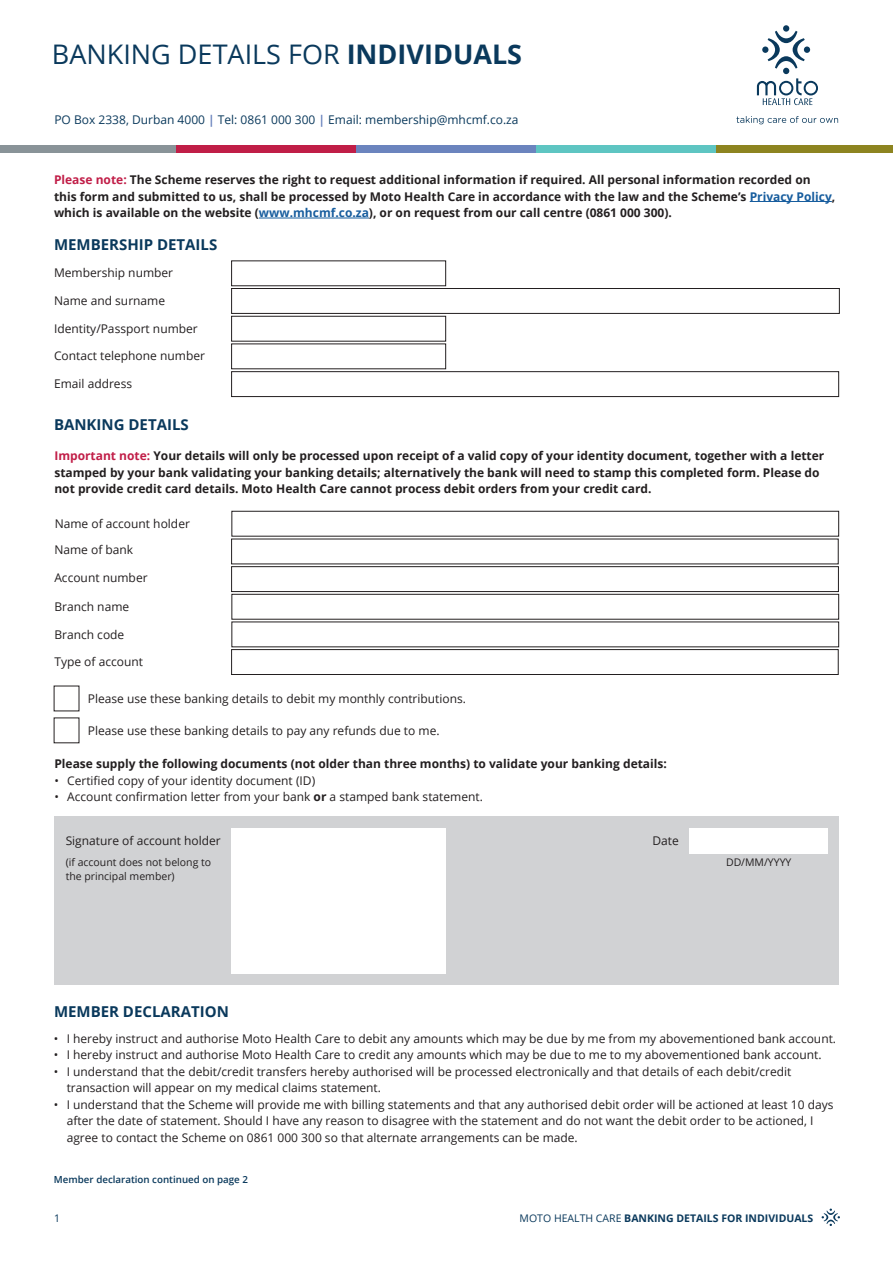
<style>
.page{position:relative;width:893px;height:1263px;background:#fff}
.page>*{position:absolute;margin:0;border:0;box-sizing:border-box;transform-origin:0 0}
.t1{font:27px "Open Sans";color:#0a395c}
.t2{font:700 15px "Open Sans";color:#0a395c}
.t3{font:12px/16.5px "Open Sans";color:#231f20}
.t4{font:700 12px/16.5px "Open Sans";color:#231f20}
.t5{font:12px "Open Sans";color:#0a395c}
.t6{font:10.5px "Open Sans";color:#231f20}
.t7{font:700 10.5px "Open Sans";color:#0a395c}
.t8{font:10.5px "Open Sans";color:#0a395c}
.t9{font:600 9.75px "Open Sans";color:#0a395c}
.s1{font-weight:700}
.s2{font-weight:700;color:#6b84be}
.s3{color:#c11e48}
.s4{color:#175d9e}
.s5{font-weight:400}
</style>
<div class="page">
<div style="left:231px;top:288px;width:609px;height:26px;border:1px solid #231f20"></div>
<div style="left:231px;top:316px;width:215px;height:25px;border:1px solid #231f20"></div>
<div style="left:231px;top:371px;width:608px;height:26px;border:1px solid #231f20"></div>
<svg style="left:736px;top:116px;width:102px;height:8px"></svg>
<div style="left:783px;top:25px;width:6px;height:7px;background:#0a395c;border-radius:50%"></div>
<svg style="left:757px;top:31px;width:61px;height:74px"></svg>
<div style="left:0;top:146px;width:176px;height:7px;background:#899398"></div>
<div style="left:176px;top:146px;width:180px;height:7px;background:#c01e47"></div>
<div style="left:356px;top:146px;width:180px;height:7px;background:#6b84be"></div>
<div style="left:536px;top:146px;width:181px;height:7px;background:#5ec5c2"></div>
<div style="left:717px;top:146px;width:176px;height:7px;background:#8d8420"></div>
<div style="left:232px;top:511px;width:607px;height:25px;border:1px solid #231f20"></div>
<div style="left:231px;top:566px;width:608px;height:26px;border:1px solid #231f20"></div>
<div style="left:232px;top:594px;width:607px;height:25px;border:1px solid #231f20"></div>
<div style="left:231px;top:649px;width:607px;height:26px;border:1px solid #231f20"></div>
<svg style="left:822px;top:1208px;width:18px;height:18px"></svg>
<div style="left:54px;top:816px;width:785px;height:169px;background:#d1d2d4"></div>
<div style="left:231px;top:828px;width:214px;height:146px;background:#fff"></div>
<div style="left:690px;top:828px;width:138px;height:26px;background:#fff"></div>
<hr style="left:750px;top:201px;width:82px;height:1px;background:#175d9e">
<hr style="left:259px;top:218px;width:110px;height:1px;background:#175d9e">
<h1 class="t1" style="left:52px;top:36px;width:472px">BANKING DETAILS FOR <span class="s1">INDIVIDUALS</span></h1>
<p class="t5" style="left:54px;top:111px;width:466px">PO Box 2338, Durban 4000 <span class="s2">|</span> Tel: 0861 000 300 <span class="s2">|</span> Email: membership@mhcmf.co.za</p>
<p class="t4" style="left:54px;top:171px;width:783px"><span class="s3">Please note:</span> The Scheme reserves the right to request additional information if required. All personal information recorded on this form and submitted to us, shall be processed by Moto Health Care in accordance with the law and the Scheme’s <span class="s4">Privacy Policy</span>, which is available on the website (<span class="s4">www.mhcmf.co.za</span>), or on request from our call centre (0861 000 300).</p>
<p class="t2" style="left:54px;top:234px;width:165px">MEMBERSHIP DETAILS</p>
<p class="t3" style="left:54px;top:264px;width:121px">Membership number</p>
<p class="t3" style="left:54px;top:292px;width:113px">Name and surname</p>
<p class="t3" style="left:54px;top:320px;width:145px">Identity/Passport number</p>
<p class="t3" style="left:54px;top:347px;width:152px">Contact telephone number</p>
<p class="t3" style="left:54px;top:375px;width:80px">Email address</p>
<p class="t2" style="left:54px;top:414px;width:136px">BANKING DETAILS</p>
<p class="t4" style="left:54px;top:447px;width:771px"><span class="s3">Important note:</span> Your details will only be processed upon receipt of a valid copy of your identity document, together with a letter stamped by your bank validating your banking details; alternatively the bank will need to stamp this completed form. Please do not provide credit card details. Moto Health Care cannot process debit orders from your credit card.</p>
<p class="t3" style="left:55px;top:515px;width:137px">Name of account holder</p>
<p class="t3" style="left:54px;top:541px;width:80px">Name of bank</p>
<p class="t3" style="left:54px;top:569px;width:95px">Account number</p>
<p class="t3" style="left:54px;top:598px;width:76px">Branch name</p>
<p class="t3" style="left:54px;top:626px;width:71px">Branch code</p>
<p class="t3" style="left:54px;top:653px;width:90px">Type of account</p>
<p class="t3" style="left:88px;top:690px;width:380px">Please use these banking details to debit my monthly contributions.</p>
<p class="t3" style="left:88px;top:722px;width:353px">Please use these banking details to pay any refunds due to me.</p>
<p class="t4" style="left:54px;top:755px;width:614px">Please supply the following documents (not older than three months) to validate your banking details:</p>
<p class="t3" style="left:54px;top:772px;width:262px">• Certified copy of your identity document (ID)</p>
<p class="t3" style="left:54px;top:788px;width:430px">• Account confirmation letter from your bank <span class="s1">or</span> a stamped bank statement.</p>
<p class="t3" style="left:66px;top:832px;width:157px">Signature of account holder</p>
<p class="t3" style="left:652px;top:832px;width:28px">Date</p>
<p class="t6" style="left:66px;top:855px;width:147px">(if account does not belong to</p>
<p class="t6" style="left:726px;top:855px;width:67px">DD/MM/YYYY</p>
<p class="t6" style="left:66px;top:869px;width:111px">the principal member)</p>
<p class="t2" style="left:54px;top:1001px;width:176px">MEMBER DECLARATION</p>
<p class="t3" style="left:54px;top:1030px;width:784px">• I hereby instruct and authorise Moto Health Care to debit any amounts which may be due by me from my abovementioned bank account.</p>
<p class="t3" style="left:54px;top:1046px;width:769px">• I hereby instruct and authorise Moto Health Care to credit any amounts which may be due to me to my abovementioned bank account.</p>
<p class="t3" style="left:67px;top:1063px;width:726px;text-indent:-13px">• I understand that the debit/credit transfers hereby authorised will be processed electronically and that details of each debit/credit transaction will appear on my medical claims statement.</p>
<p class="t3" style="left:67px;top:1096px;width:768px;text-indent:-13px">• I understand that the Scheme will provide me with billing statements and that any authorised debit order will be actioned at least 10 days after the date of statement. Should I have any reason to disagree with the statement and do not want the debit order to be actioned, I agree to contact the Scheme on 0861 000 300 so that alternate arrangements can be made.</p>
<p class="t9" style="left:54px;top:1173px;width:196px">Member declaration continued on page 2</p>
<p class="t8" style="left:54px;top:1211px;width:8px">1</p>
<p class="t7" style="left:520px;top:1211px;width:295px"><span class="s5">MOTO HEALTH CARE</span> BANKING DETAILS FOR INDIVIDUALS</p>
</div>
